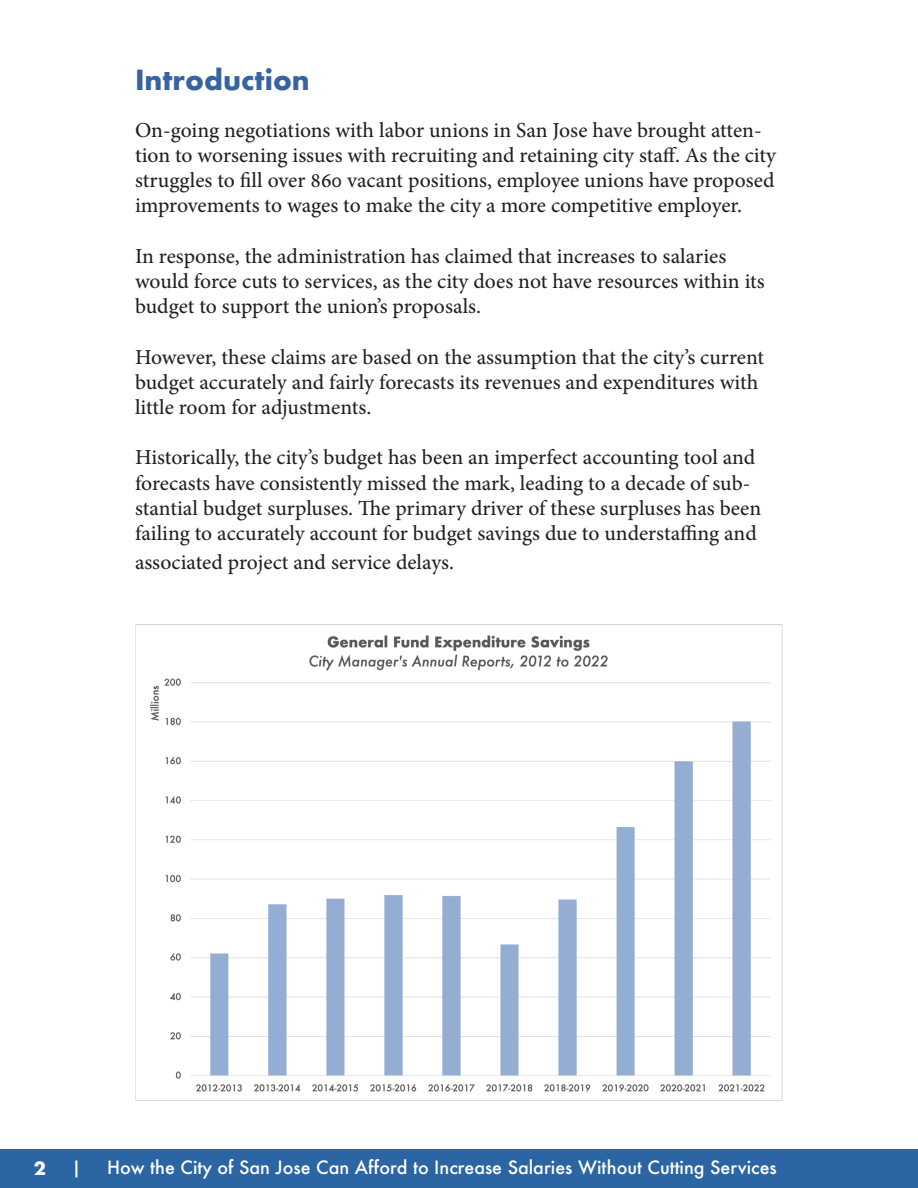
<style>
.page{position:relative;width:918px;height:1188px;background:#fff}
.page>*{position:absolute;margin:0;border:0;box-sizing:border-box;transform-origin:0 0}
.t1{font:700 27px "Futura";color:#3764a1}
.t2{font:21px/25.2px "Adobe Hebrew";color:#231f20}
.t3{font:500 17.85px "Futura";color:#fff}
.t4{font:700 17.85px "Futura";color:#fff}
</style>
<div class="page">
<div style="left:0;top:1149px;width:918px;height:39px;background:#2b65a4"></div>
<img style="left:135px;top:624px;width:648px;height:477px">
<p class="t1" style="left:135px;top:60px;width:176px">Introduction</p>
<p class="t2" style="left:135px;top:117px;width:643px">On-going negotiations with labor unions in San Jose have brought atten&shy;tion to worsening issues with recruiting and retaining city staff. As the city struggles to fill over 860 vacant positions, employee unions have proposed improvements to wages to make the city a more competitive employer.</p>
<p class="t2" style="left:135px;top:243px;width:631px">In response, the administration has claimed that increases to salaries would force cuts to services, as the city does not have resources within its budget to support the union’s proposals.</p>
<p class="t2" style="left:135px;top:344px;width:631px">However, these claims are based on the assumption that the city’s current budget accurately and fairly forecasts its revenues and expenditures with little room for adjustments.</p>
<p class="t2" style="left:135px;top:445px;width:628px">Historically, the city’s budget has been an imperfect accounting tool and forecasts have consistently missed the mark, leading to a decade of sub&shy;stantial budget surpluses. The primary driver of these surpluses has been failing to accurately account for budget savings due to understaffing and</p>
<p class="t2" style="left:135px;top:549px;width:321px">associated project and service delays.</p>
<p class="t4" style="left:34px;top:1156px;width:14px">2</p>
<p class="t3" style="left:72px;top:1155px;width:12px">|</p>
<p class="t3" style="left:107px;top:1155px;width:671px">How the City of San Jose Can Afford to Increase Salaries Without Cutting Services</p>
</div>
